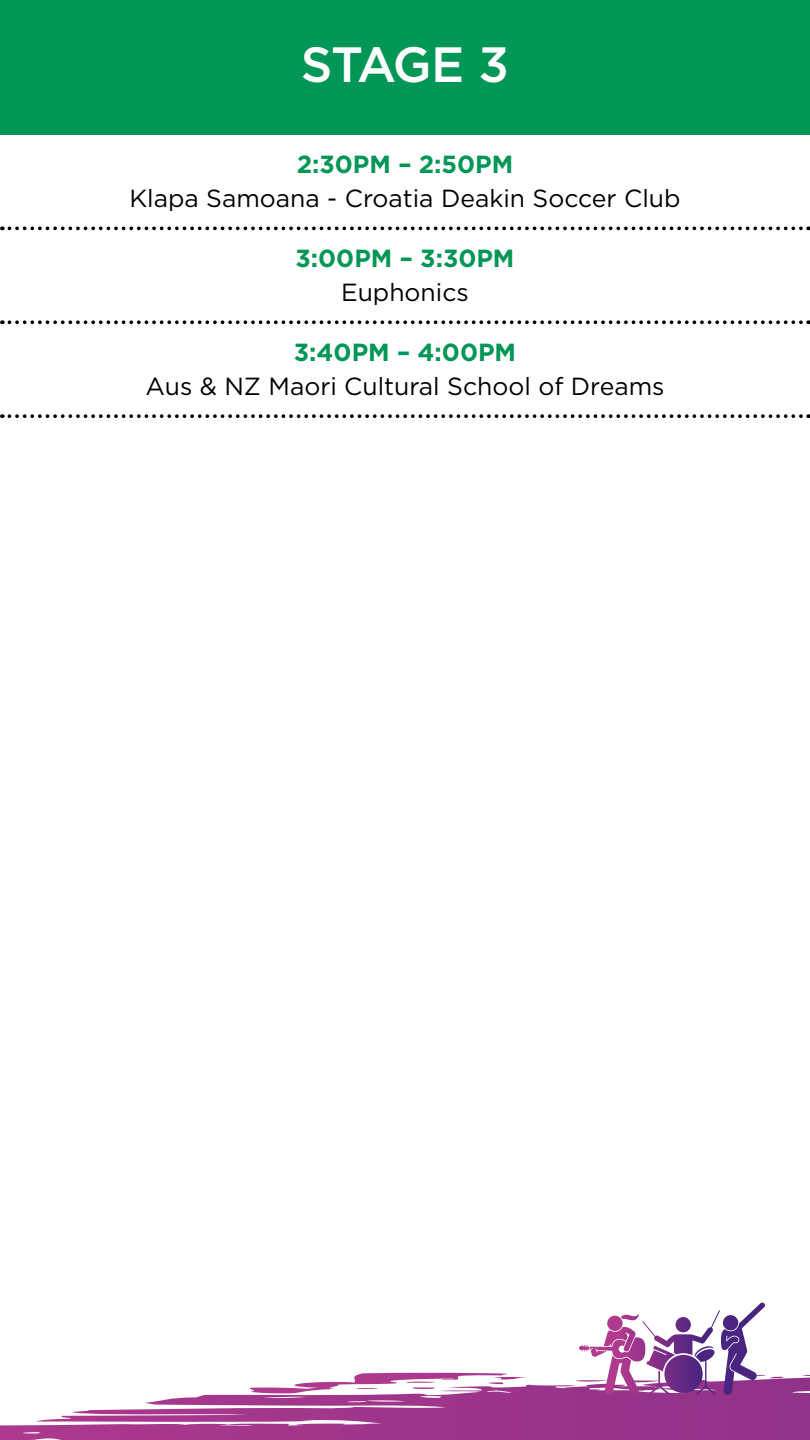
<style>
.page{position:relative;width:810px;height:1440px;background:#fff}
.page>*{position:absolute;margin:0;border:0;box-sizing:border-box;transform-origin:0 0}
.t1{font:500 49.5px "Gotham";letter-spacing:-.045em;color:#fff}
.Event_Text{font:24.75px "Gotham";color:#000}
.Time_Text{font:700 24.75px "Gotham";color:#009655}
</style>
<div class="page">
<div style="left:0;top:0;width:810px;height:135px;background:#009655"></div>
<svg style="left:9px;top:226px;width:800px;height:4px"></svg>
<svg style="left:9px;top:320px;width:800px;height:4px"></svg>
<svg style="left:9px;top:414px;width:800px;height:4px"></svg>
<svg style="left:0;top:1375px;width:810px;height:65px"></svg>
<svg style="left:247px;top:1373px;width:282px;height:21px"></svg>
<svg style="left:575px;top:1303px;width:212px;height:92px"></svg>
<p class="t1" style="left:301px;top:32px;width:210px">STAGE 3</p>
<p class="Time_Text" style="left:297px;top:148px;width:218px">2:30PM – 2:50PM</p>
<p class="Event_Text" style="left:129px;top:182px;width:553px">Klapa Samoana - Croatia Deakin Soccer Club</p>
<p class="Time_Text" style="left:296px;top:242px;width:220px">3:00PM – 3:30PM</p>
<p class="Event_Text" style="left:341px;top:276px;width:129px">Euphonics</p>
<p class="Time_Text" style="left:294px;top:335px;width:224px">3:40PM – 4:00PM</p>
<p class="Event_Text" style="left:145px;top:370px;width:521px">Aus &amp; NZ Maori Cultural School of Dreams</p>
</div>
